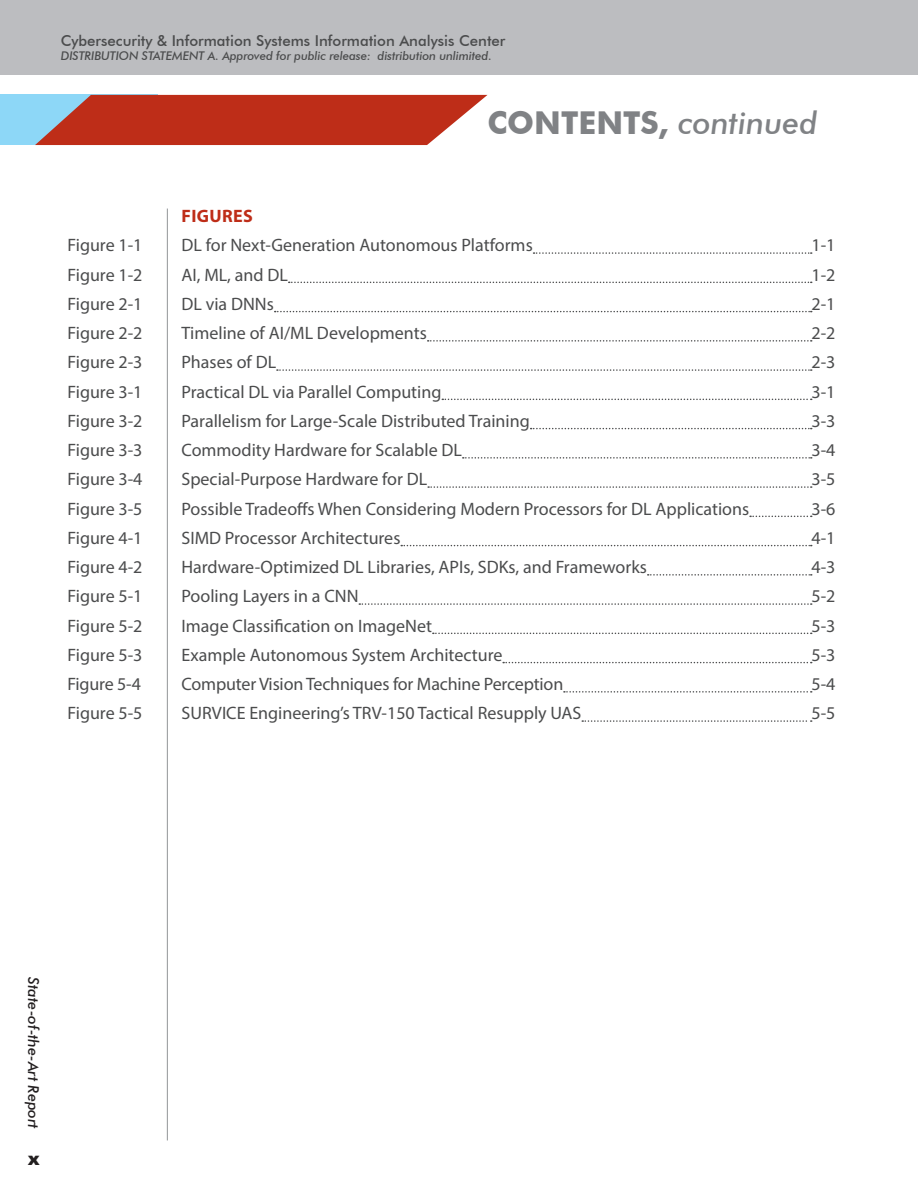
<style>
.page{position:relative;width:918px;height:1188px;background:#fff}
.page>*{position:absolute;margin:0;border:0;box-sizing:border-box;transform-origin:0 0}
.t1{font:700 31.5px "Futura BT";color:#808285}
.t2{font:18px "Myriad Pro";color:#4b4c4d}
.Section_Title_TOC{font:700 18px "Myriad Pro";letter-spacing:.02em;color:#be2d18}
.t3{font:900 18px "Arial";color:#231f20}
.t4{font:500 15px "Futura BT";color:#4b4c4d}
.t5{font:italic 500 15px "Futura BT";color:#231f20}
.t6{font:italic 500 12px "Futura BT";letter-spacing:-.01em;color:#4b4c4d}
.s1{font-weight:500;font-style:italic}
</style>
<div class="page">
<div style="left:0;top:0;width:918px;height:74px;background:#bcbdc0"></div>
<div style="left:0;top:95px;width:158px;height:50px;background:#8dd7f7"></div>
<svg style="left:35px;top:95px;width:453px;height:50px;background:#bf4535"></svg>
<hr style="left:167px;top:209px;width:1px;height:931px;background:#939598">
<svg style="left:534px;top:252px;width:278px;height:2px"></svg>
<svg style="left:289px;top:282px;width:523px;height:1px"></svg>
<svg style="left:275px;top:311px;width:537px;height:1px"></svg>
<svg style="left:428px;top:340px;width:384px;height:2px"></svg>
<svg style="left:277px;top:369px;width:535px;height:2px"></svg>
<svg style="left:442px;top:399px;width:370px;height:1px"></svg>
<svg style="left:531px;top:428px;width:281px;height:1px"></svg>
<svg style="left:463px;top:457px;width:349px;height:2px"></svg>
<svg style="left:428px;top:486px;width:384px;height:2px"></svg>
<svg style="left:750px;top:516px;width:62px;height:1px"></svg>
<svg style="left:401px;top:545px;width:411px;height:1px"></svg>
<svg style="left:648px;top:574px;width:164px;height:2px"></svg>
<svg style="left:359px;top:603px;width:453px;height:2px"></svg>
<svg style="left:433px;top:633px;width:379px;height:1px"></svg>
<svg style="left:503px;top:662px;width:309px;height:1px"></svg>
<svg style="left:564px;top:691px;width:248px;height:2px"></svg>
<svg style="left:582px;top:720px;width:230px;height:2px"></svg>
<p class="t4" style="left:61px;top:32px;width:446px">Cybersecurity &amp; Information Systems Information Analysis Center</p>
<p class="t6" style="left:61px;top:48px;width:433px">DISTRIBUTION STATEMENT A. Approved for public release: distribution unlimited.</p>
<p class="Section_Title_TOC" style="left:181px;top:204px;width:73px">FIGURES</p>
<p class="t1" style="left:488px;top:104px;width:331px">CONTENTS, <span class="s1">continued</span></p>
<p class="t2" style="left:68px;top:234px;width:77px">Figure 1-1</p>
<p class="t2" style="left:181px;top:234px;width:353px">DL for Next-Generation Autonomous Platforms</p>
<p class="t2" style="left:812px;top:234px;width:25px">1-1</p>
<p class="t2" style="left:68px;top:263px;width:77px">Figure 1-2</p>
<p class="t2" style="left:181px;top:263px;width:108px">AI, ML, and DL</p>
<p class="t2" style="left:812px;top:263px;width:25px">1-2</p>
<p class="t2" style="left:68px;top:293px;width:77px">Figure 2-1</p>
<p class="t2" style="left:181px;top:293px;width:94px">DL via DNNs</p>
<p class="t2" style="left:812px;top:293px;width:25px">2-1</p>
<p class="t2" style="left:68px;top:322px;width:77px">Figure 2-2</p>
<p class="t2" style="left:181px;top:322px;width:247px">Timeline of AI/ML Developments</p>
<p class="t2" style="left:812px;top:322px;width:25px">2-2</p>
<p class="t2" style="left:68px;top:351px;width:77px">Figure 2-3</p>
<p class="t2" style="left:181px;top:351px;width:96px">Phases of DL</p>
<p class="t2" style="left:812px;top:351px;width:25px">2-3</p>
<p class="t2" style="left:68px;top:380px;width:77px">Figure 3-1</p>
<p class="t2" style="left:181px;top:380px;width:262px">Practical DL via Parallel Computing</p>
<p class="t2" style="left:812px;top:380px;width:25px">3-1</p>
<p class="t2" style="left:68px;top:410px;width:77px">Figure 3-2</p>
<p class="t2" style="left:181px;top:410px;width:350px">Parallelism for Large-Scale Distributed Training</p>
<p class="t2" style="left:812px;top:410px;width:25px">3-3</p>
<p class="t2" style="left:68px;top:439px;width:77px">Figure 3-3</p>
<p class="t2" style="left:181px;top:439px;width:282px">Commodity Hardware for Scalable DL</p>
<p class="t2" style="left:812px;top:439px;width:25px">3-4</p>
<p class="t2" style="left:68px;top:468px;width:77px">Figure 3-4</p>
<p class="t2" style="left:181px;top:468px;width:247px">Special-Purpose Hardware for DL</p>
<p class="t2" style="left:812px;top:468px;width:25px">3-5</p>
<p class="t2" style="left:68px;top:497px;width:77px">Figure 3-5</p>
<p class="t2" style="left:181px;top:497px;width:569px">Possible Tradeoffs When Considering Modern Processors for DL Applications</p>
<p class="t2" style="left:812px;top:497px;width:25px">3-6</p>
<p class="t2" style="left:68px;top:527px;width:77px">Figure 4-1</p>
<p class="t2" style="left:181px;top:527px;width:220px">SIMD Processor Architectures</p>
<p class="t2" style="left:812px;top:527px;width:25px">4-1</p>
<p class="t2" style="left:68px;top:556px;width:77px">Figure 4-2</p>
<p class="t2" style="left:181px;top:556px;width:467px">Hardware-Optimized DL Libraries, APIs, SDKs, and Frameworks</p>
<p class="t2" style="left:812px;top:556px;width:25px">4-3</p>
<p class="t2" style="left:68px;top:585px;width:77px">Figure 5-1</p>
<p class="t2" style="left:181px;top:585px;width:179px">Pooling Layers in a CNN</p>
<p class="t2" style="left:812px;top:585px;width:25px">5-2</p>
<p class="t2" style="left:68px;top:614px;width:77px">Figure 5-2</p>
<p class="t2" style="left:181px;top:614px;width:252px">Image Classification on ImageNet</p>
<p class="t2" style="left:812px;top:614px;width:25px">5-3</p>
<p class="t2" style="left:68px;top:644px;width:77px">Figure 5-3</p>
<p class="t2" style="left:181px;top:644px;width:322px">Example Autonomous System Architecture</p>
<p class="t2" style="left:812px;top:644px;width:25px">5-3</p>
<p class="t2" style="left:68px;top:673px;width:75px">Figure 5-4</p>
<p class="t2" style="left:181px;top:673px;width:383px">Computer Vision Techniques for Machine Perception</p>
<p class="t2" style="left:812px;top:673px;width:25px">5-4</p>
<p class="t2" style="left:68px;top:702px;width:77px">Figure 5-5</p>
<p class="t2" style="left:181px;top:702px;width:401px">SURVICE Engineering’s TRV-150 Tactical Resupply UAS</p>
<p class="t2" style="left:812px;top:702px;width:25px">5-5</p>
<p class="t5" style="left:43px;top:977px;width:153px;rotate:90deg">State-of-the-Art Report</p>
<p class="t3" style="left:28px;top:1145px;width:14px">x</p>
</div>
